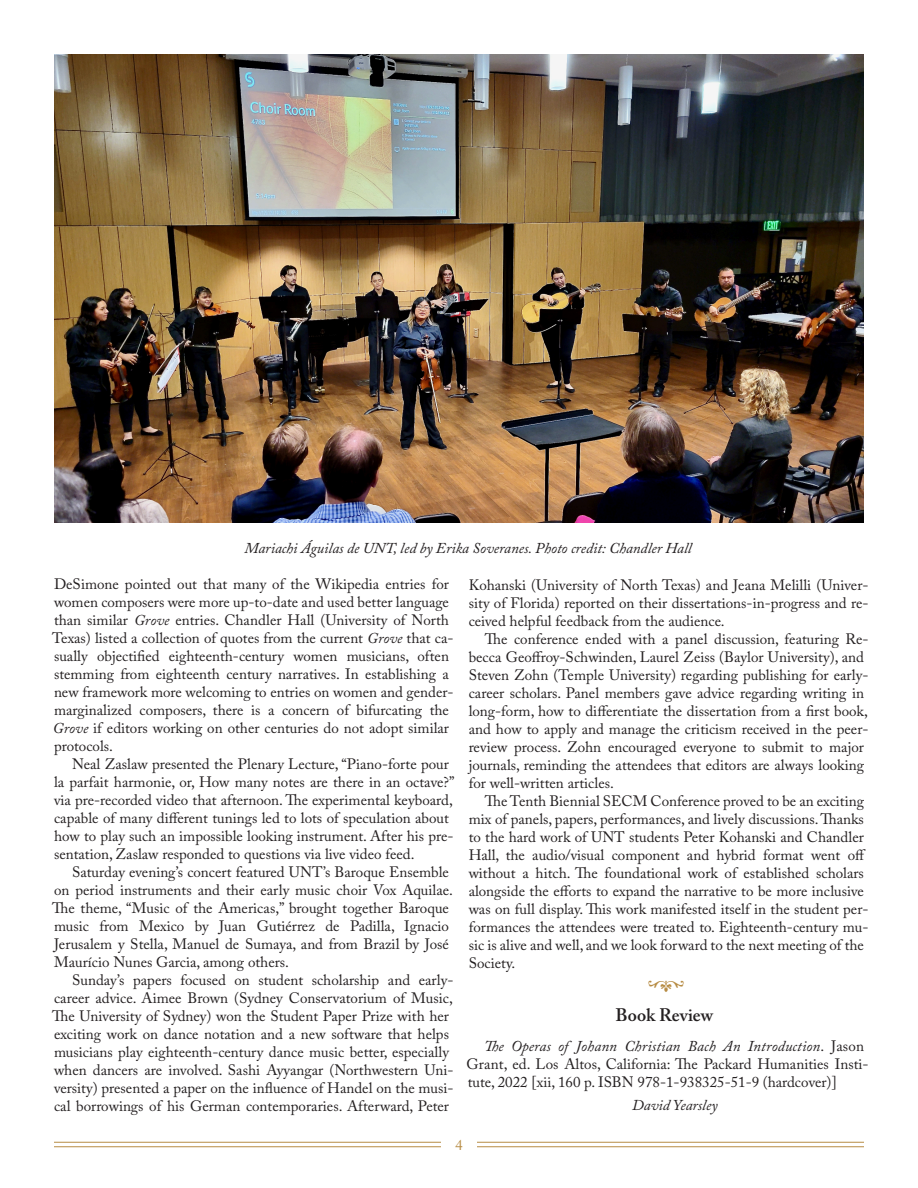
<style>
.page{position:relative;width:918px;height:1188px;background:#fff}
.page>*{position:absolute;margin:0;border:0;box-sizing:border-box;transform-origin:0 0}
.t1{font:600 18px "Adobe Caslon Pro";color:#231f20}
.t2{font:15px/18px "Adobe Caslon Pro";color:#231f20}
.t3{font:italic 15px "Adobe Caslon Pro";color:#231f20}
.t4{font:15px "Adobe Caslon Pro";color:#b78c44}
.s1{font-style:italic}
</style>
<div class="page">
<hr style="left:54px;top:1146px;width:387px;height:1px;background:#b78c44">
<hr style="left:54px;top:1142px;width:387px;height:1px;background:#b78c44">
<hr style="left:477px;top:1146px;width:387px;height:1px;background:#b78c44">
<hr style="left:477px;top:1142px;width:387px;height:1px;background:#b78c44">
<img style="left:54px;top:54px;width:810px;height:469px">
<p class="t3" style="left:244px;top:542px;width:449px">Mariachi Águilas de UNT, led by Erika Soveranes. Photo credit: Chandler Hall</p>
<p class="t2" style="left:52px;top:576px;width:403px">DeSimone pointed out that many of the Wikipedia entries for women composers were more up-to-date and used better language than similar <span class="s1">Grove</span> entries. Chandler Hall (University of North Texas) listed a collection of quotes from the current <span class="s1">Grove</span> that ca&shy;sually objectified eighteenth-century women musicians, often stemming from eighteenth century narratives. In establishing a new framework more welcoming to entries on women and gender&shy;marginalized composers, there is a concern of bifurcating the <span class="s1">Grove</span> if editors working on other centuries do not adopt similar protocols.</p>
<p class="t2" style="left:54px;top:756px;width:402px;text-indent:18px">Neal Zaslaw presented the Plenary Lecture, “Piano-forte pour la parfait harmonie, or, How many notes are there in an octave?” via pre-recorded video that afternoon. The experimental keyboard, capable of many different tunings led to lots of speculation about how to play such an impossible looking instrument. After his pre&shy;sentation, Zaslaw responded to questions via live video feed.</p>
<p class="t2" style="left:52px;top:864px;width:402px;text-indent:20px">Saturday evening’s concert featured UNT’s Baroque Ensemble on period instruments and their early music choir Vox Aquilae.<br>The theme, “Music of the Americas,” brought together Baroque music from Mexico by Juan Gutiérrez de Padilla, Ignacio Jerusalem y Stella, Manuel de Sumaya, and from Brazil by José Maurício Nunes Garcia, among others.</p>
<p class="t2" style="left:52px;top:972px;width:403px;text-indent:20px">Sunday’s papers focused on student scholarship and early&shy;career advice. Aimee Brown (Sydney Conservatorium of Music, The University of Sydney) won the Student Paper Prize with her exciting work on dance notation and a new software that helps musicians play eighteenth-century dance music better, especially when dancers are involved. Sashi Ayyangar (Northwestern Uni&shy;versity) presented a paper on the influence of Handel on the musi&shy;cal borrowings of his German contemporaries. Afterward, Peter</p>
<p class="t2" style="left:469px;top:577px;width:401px;text-align:justify">Kohanski (University of North Texas) and Jeana Melilli (Univer&shy;sity of Florida) reported on their dissertations-in-progress and re&shy;ceived helpful feedback from the audience.</p>
<p class="t2" style="left:469px;top:631px;width:401px;text-indent:16px">The conference ended with a panel discussion, featuring Re&shy;becca Geoffroy-Schwinden, Laurel Zeiss (Baylor University), and Steven Zohn (Temple University) regarding publishing for early&shy;career scholars. Panel members gave advice regarding writing in long-form, how to differentiate the dissertation from a first book, and how to apply and manage the criticism received in the peer&shy;review process. Zohn encouraged everyone to submit to major journals, reminding the attendees that editors are always looking for well-written articles.</p>
<p class="t2" style="left:469px;top:793px;width:401px;text-indent:16px">The Tenth Biennial SECM Conference proved to be an exciting mix of panels, papers, performances, and lively discussions. Thanks to the hard work of UNT students Peter Kohanski and Chandler Hall, the audio/visual component and hybrid format went off without a hitch. The foundational work of established scholars alongside the efforts to expand the narrative to be more inclusive was on full display. This work manifested itself in the student per&shy;formances the attendees were treated to. Eighteenth-century mu&shy;sic is alive and well, and we look forward to the next meeting of the Society.</p>
<p class="t1" style="left:616px;top:1008px;width:99px">Book Review</p>
<p class="t2" style="left:467px;top:1039px;width:404px;text-indent:18px"><span class="s1">The Operas of Johann Christian Bach An Introduction</span>. Jason<br>Grant, ed. Los Altos, California: The Packard Humanities Insti&shy;tute, 2022 [xii, 160 p. ISBN 978-1-938325-51-9 (hardcover)]</p>
<p class="t3" style="left:632px;top:1099px;width:87px">David Yearsley</p>
<p class="t4" style="left:455px;top:1139px;width:9px">4</p>
</div>
